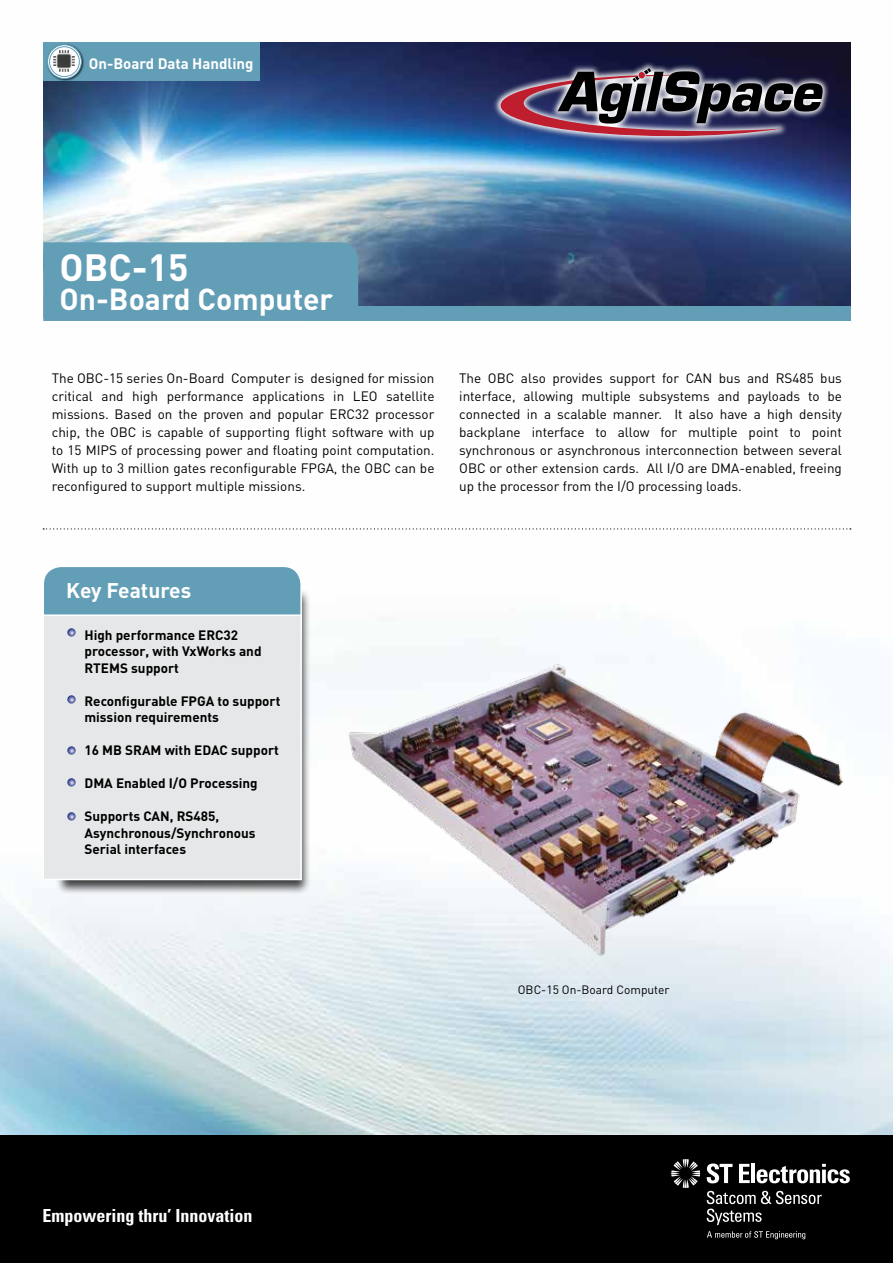
<style>
.page{position:relative;width:893px;height:1263px;background:#fff}
.page>*{position:absolute;margin:0;border:0;box-sizing:border-box;transform-origin:0 0}
.t1{font:700 37.5px "DIN";color:#fff}
.t2{font:700 30px "DIN";color:#fff}
.t3{font:700 21px "DIN";color:#fff}
.t4{font:700 condensed 18px "Univers LT Std";color:#fff}
.t5{font:700 15px "DIN";color:#fff}
.t6{font:13.5px/18px "DIN";color:#000;text-align:justify}
.t7{font:700 13.5px/16.5px "DIN";color:#000}
.t8{font:12px "DIN";color:#000}
</style>
<div class="page">
<img style="left:0;top:42px;width:893px;height:1093px">
<div style="left:55px;top:588px;width:256px;height:307px;background:#000;opacity:.75"></div>
<div style="left:43px;top:614px;width:259px;height:266px;background:#e6e7e8;border:2px solid #fff"></div>
<img style="left:43px;top:43px;width:807px;height:263px">
<div style="left:306px;top:306px;width:544px;height:15px;background:#639eb7"></div>
<svg style="left:42px;top:565px;width:261px;height:72px"></svg>
<svg style="left:67px;top:695px;width:9px;height:9px"></svg>
<svg style="left:67px;top:746px;width:9px;height:9px"></svg>
<svg style="left:67px;top:778px;width:9px;height:8px"></svg>
<svg style="left:67px;top:812px;width:9px;height:8px"></svg>
<div style="left:43px;top:242px;width:315px;height:79px;background:#639eb7"></div>
<svg style="left:493px;top:61px;width:337px;height:83px;background:#2a3866"></svg>
<svg style="left:501px;top:68px;width:323px;height:68px;background:#594a5f"></svg>
<div style="left:638px;top:72px;width:7px;height:6px;background:#be1e2d;border-radius:50%"></div>
<svg style="left:43px;top:528px;width:808px;height:1px"></svg>
<img style="left:337px;top:634px;width:513px;height:376px">
<div style="left:43px;top:43px;width:217px;height:38px;background:#639eb7"></div>
<div style="left:46px;top:43px;width:38px;height:39px;background:#000;opacity:.75"></div>
<svg style="left:48px;top:45px;width:33px;height:34px"></svg>
<div style="left:47px;top:44px;width:35px;height:35px;border:1px solid #639eb7;border-radius:50%"></div>
<svg style="left:50px;top:47px;width:29px;height:30px"></svg>
<div style="left:49px;top:46px;width:31px;height:31px;border:1px solid #639eb7;border-radius:50%"></div>
<img style="left:54px;top:51px;width:20px;height:20px">
<div style="left:0;top:1135px;width:893px;height:128px;background:#000"></div>
<svg style="left:671px;top:1159px;width:29px;height:29px"></svg>
<svg style="left:707px;top:1191px;width:115px;height:34px"></svg>
<svg style="left:707px;top:1231px;width:98px;height:8px"></svg>
<svg style="left:706px;top:1163px;width:26px;height:20px"></svg>
<svg style="left:739px;top:1164px;width:11px;height:19px"></svg>
<hr style="left:751px;top:1164px;width:4px;height:19px;background:#fff">
<svg style="left:757px;top:1164px;width:93px;height:19px"></svg>
<p class="t5" style="left:89px;top:54px;width:166px">On-Board Data Handling</p>
<h1 class="t1" style="left:60px;top:243px;width:130px">OBC-15</h1>
<h2 class="t2" style="left:60px;top:279px;width:275px">On-Board Computer</h2>
<p class="t6" style="left:52px;top:369px;width:384px">The OBC-15 series On-Board Computer is designed for mission critical and high performance applications in LEO satellite missions. Based on the proven and popular ERC32 processor chip, the OBC is capable of supporting flight software with up to 15 MIPS of processing power and floating point computation.<br>With up to 3 million gates reconfigurable FPGA, the OBC can be reconfigured to support multiple missions.</p>
<p class="t6" style="left:459px;top:369px;width:384px">The OBC also provides support for CAN bus and RS485 bus interface, allowing multiple subsystems and payloads to be connected in a scalable manner. It also have a high density backplane interface to allow for multiple point to point synchronous or asynchronous interconnection between several OBC or other extension cards. All I/O are DMA-enabled, freeing up the processor from the I/O processing loads.</p>
<h3 class="t3" style="left:66px;top:577px;width:127px">Key Features</h3>
<p class="t7" style="left:84px;top:626px;width:179px">High performance ERC32 processor, with VxWorks and<br>RTEMS support</p>
<p class="t7" style="left:84px;top:692px;width:198px">Reconfigurable FPGA to support mission requirements</p>
<p class="t7" style="left:84px;top:741px;width:196px">16 MB SRAM with EDAC support</p>
<p class="t7" style="left:84px;top:774px;width:175px">DMA Enabled I/O Processing</p>
<p class="t7" style="left:84px;top:807px;width:173px">Supports CAN, RS485,<br>Asynchronous/Synchronous<br>Serial interfaces</p>
<p class="t8" style="left:518px;top:982px;width:153px">OBC-15 On-Board Computer</p>
<h3 class="t4" style="left:43px;top:1204px;width:211px">Empowering thru’ Innovation</h3>
</div>
